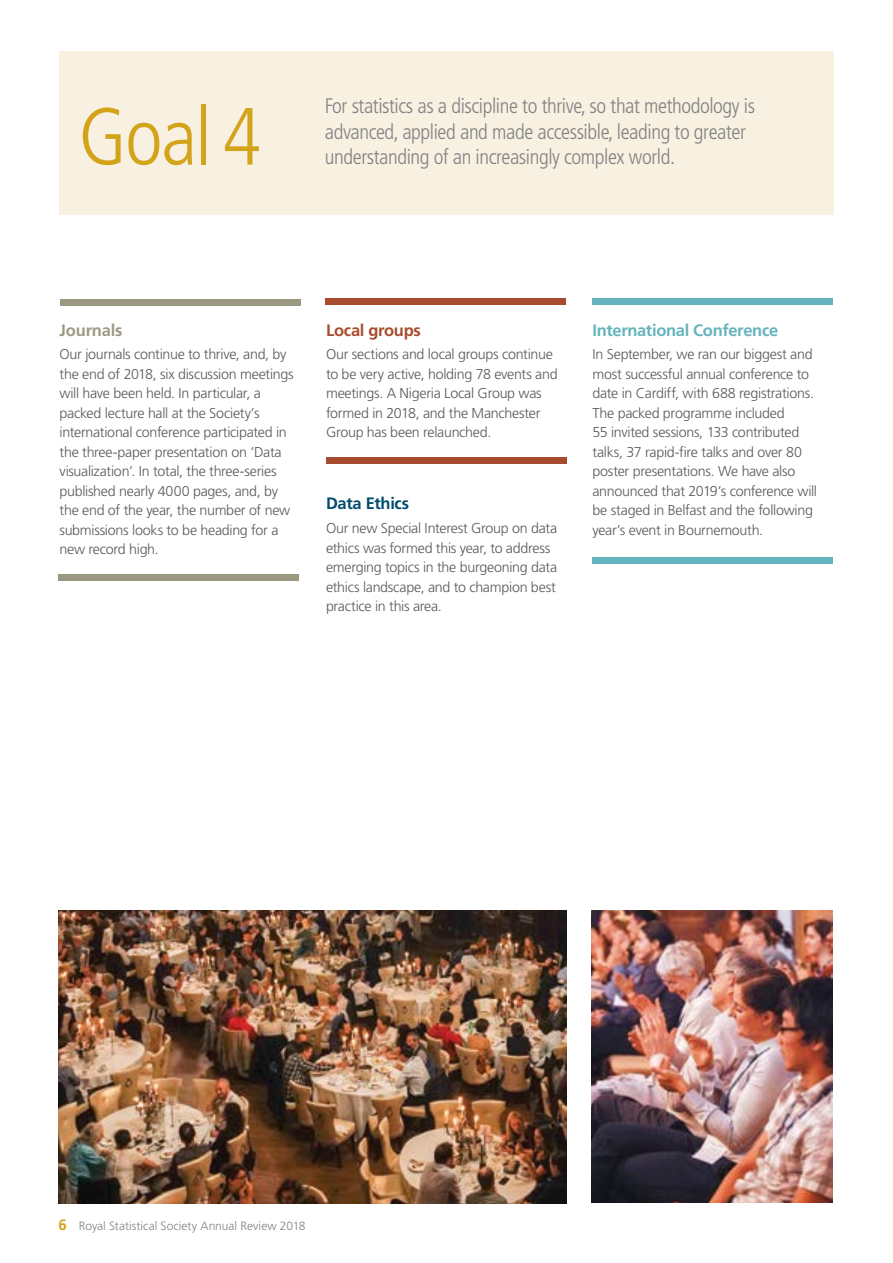
<style>
.page{position:relative;width:893px;height:1263px;background:#fff}
.page>*{position:absolute;margin:0;border:0;box-sizing:border-box;transform-origin:0 0}
.t1{font:300 condensed 81px "Frutiger LT Std";color:#d3a41a}
.t2{font:300 condensed 21px/25.5px "Frutiger LT Std";letter-spacing:-.02em;color:#808285}
.t3{font:700 16.5px "Frutiger";letter-spacing:-.02em;color:#65b3bd}
.t4{font:700 16.5px "Frutiger";letter-spacing:-.02em;color:#a84b2e}
.t5{font:700 16.5px "Frutiger";letter-spacing:-.02em;color:#004c6c}
.t6{font:700 16.5px "Frutiger";letter-spacing:-.01em;color:#9b9882}
.t7{font:300 14.25px/19.5px "Frutiger";letter-spacing:-.02em;color:#58595b}
.t8{font:300 12px "Frutiger";color:#808285}
.s1{font-weight:700;font-size:15px;color:#d3a41a}
</style>
<div class="page">
<div style="left:58px;top:575px;width:241px;height:6px;background:#9b9882"></div>
<div style="left:325px;top:299px;width:241px;height:6px;background:#a84b2e"></div>
<div style="left:592px;top:299px;width:240px;height:6px;background:#65b3bd"></div>
<div style="left:592px;top:557px;width:240px;height:6px;background:#65b3bd"></div>
<div style="left:326px;top:457px;width:241px;height:7px;background:#a84b2e"></div>
<img style="left:58px;top:911px;width:508px;height:292px">
<img style="left:591px;top:910px;width:241px;height:293px">
<div style="left:60px;top:300px;width:240px;height:6px;background:#9b9882"></div>
<div style="left:59px;top:51px;width:774px;height:164px;background:#f8f0e0"></div>
<h1 class="t1" style="left:79px;top:91px;width:184px">Goal 4</h1>
<h2 class="t2" style="left:325px;top:93px;width:432px">For statistics as a discipline to thrive, so that methodology is advanced, applied and made accessible, leading to greater understanding of an increasingly complex world.</h2>
<p class="t6" style="left:60px;top:320px;width:65px">Journals</p>
<p class="t7" style="left:60px;top:345px;width:236px">Our journals continue to thrive, and, by the end of 2018, six discussion meetings will have been held. In particular, a packed lecture hall at the Society’s international conference participated in the three-paper presentation on ‘Data visualization’. In total, the three-series published nearly 4000 pages, and, by the end of the year, the number of new submissions looks to be heading for a new record high.</p>
<p class="t4" style="left:326px;top:320px;width:96px">Local groups</p>
<p class="t7" style="left:326px;top:345px;width:233px">Our sections and local groups continue to be very active, holding 78 events and meetings. A Nigeria Local Group was formed in 2018, and the Manchester Group has been relaunched.</p>
<p class="t5" style="left:326px;top:494px;width:85px">Data Ethics</p>
<p class="t7" style="left:326px;top:518px;width:233px">Our new Special Interest Group on data ethics was formed this year, to address emerging topics in the burgeoning data ethics landscape, and to champion best practice in this area.</p>
<p class="t3" style="left:592px;top:320px;width:187px">International Conference</p>
<p class="t7" style="left:592px;top:345px;width:226px">In September, we ran our biggest and most successful annual conference to date in Cardiff, with 688 registrations.<br>The packed programme included<br>55 invited sessions, 133 contributed talks, 37 rapid-fire talks and over 80 poster presentations. We have also announced that 2019’s conference will be staged in Belfast and the following year’s event in Bournemouth.</p>
<p class="t8" style="left:58px;top:1219px;width:249px"><span class="s1">6</span> Royal Statistical Society Annual Review 2018</p>
</div>
